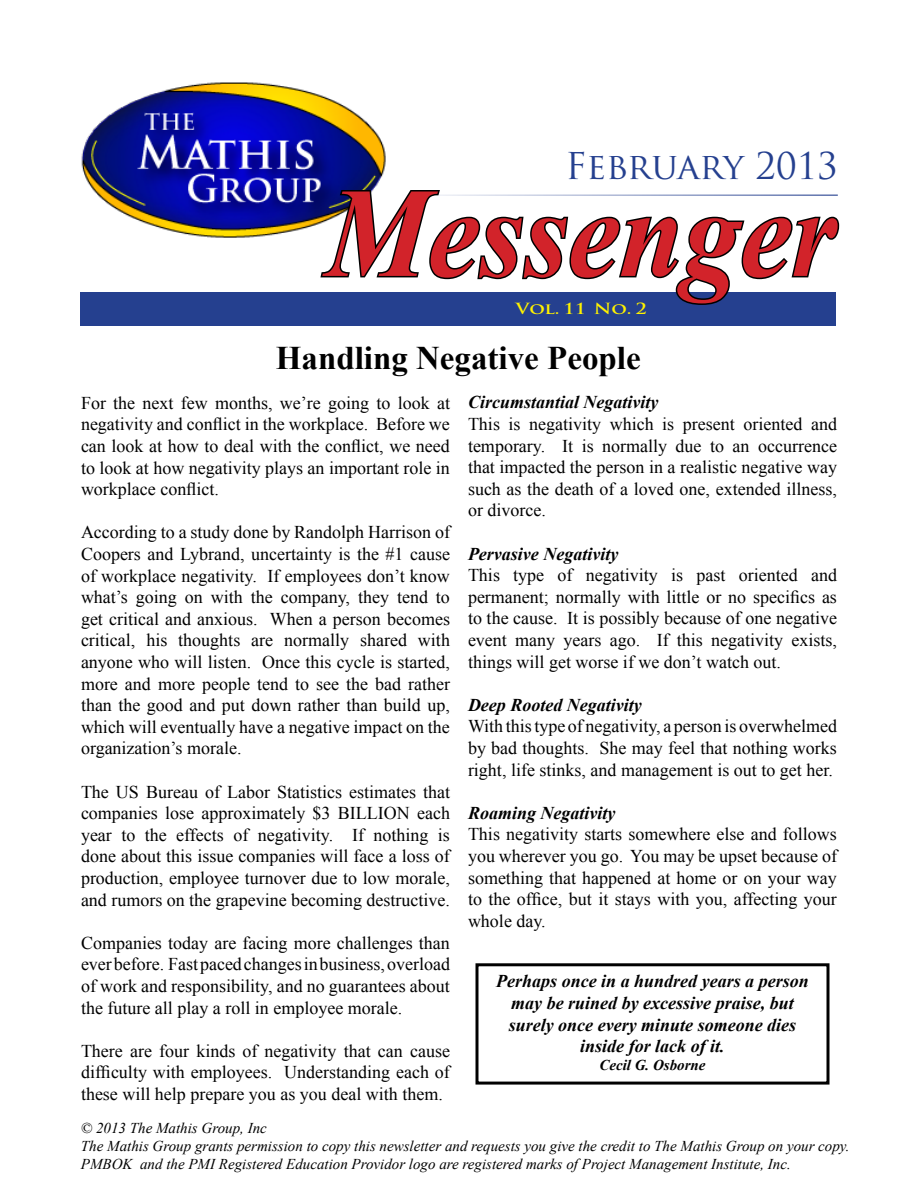
<style>
.page{position:relative;width:918px;height:1188px;background:#fff}
.page>*{position:absolute;margin:0;border:0;box-sizing:border-box;transform-origin:0 0}
.t1{font:italic 700 127.5px "Times New Roman";color:#d2232a;scale:.9 1}
.t2{font:36px "Trajan Pro";color:#25408f}
.t3{font:700 33px "Times New Roman";color:#000}
.t4{font:18px/21.6px "Times New Roman";color:#000;text-align:justify}
.t5{font:italic 700 18px/21.6px "Times New Roman";color:#000;text-align:center}
.t6{font:italic 15px/18px "Times New Roman";color:#000}
.t7{font:italic 700 15px "Times New Roman";color:#000}
.t8{font:700 15px "Trajan Pro";letter-spacing:-.005em;color:#fff200;scale:1.25 1}
</style>
<div class="page">
<div style="left:80px;top:292px;width:756px;height:34px;background:#25408f"></div>
<div style="left:476px;top:963px;width:354px;height:122px;border:3px solid #000"></div>
<img style="left:81px;top:82px;width:305px;height:156px">
<svg style="left:319px;top:187px;width:521px;height:118px"></svg>
<h2 class="t2" style="left:565px;top:144px;width:274px">February 2013</h2>
<h1 class="t1" style="left:326px;top:144px;width:568px">Messenger</h1>
<p class="t8" style="left:516px;top:300px;width:106px">Vol. 11 No. 2</p>
<h3 class="t3" style="left:276px;top:335px;width:366px">Handling Negative People</h3>
<p class="t4" style="left:81px;top:392px;width:371px">For the next few months, we’re going to look at negativity and conflict in the workplace. Before we can look at how to deal with the conflict, we need to look at how negativity plays an important role in workplace conflict.</p>
<p class="t4" style="left:81px;top:521px;width:371px">According to a study done by Randolph Harrison of Coopers and Lybrand, uncertainty is the #1 cause of workplace negativity. If employees don’t know what’s going on with the company, they tend to get critical and anxious. When a person becomes critical, his thoughts are normally shared with anyone who will listen. Once this cycle is started, more and more people tend to see the bad rather than the good and put down rather than build up, which will eventually have a negative impact on the organization’s morale.</p>
<p class="t4" style="left:81px;top:780px;width:371px">The US Bureau of Labor Statistics estimates that companies lose approximately $3 BILLION each year to the effects of negativity. If nothing is done about this issue companies will face a loss of production, employee turnover due to low morale, and rumors on the grapevine becoming destructive.</p>
<p class="t4" style="left:81px;top:932px;width:371px">Companies today are facing more challenges than ever before. Fast paced changes in business, overload of work and responsibility, and no guarantees about the future all play a roll in employee morale.</p>
<p class="t4" style="left:81px;top:1040px;width:371px">There are four kinds of negativity that can cause difficulty with employees. Understanding each of these will help prepare you as you deal with them.</p>
<p class="t5" style="left:468px;top:391px;width:192px">Circumstantial Negativity</p>
<p class="t4" style="left:468px;top:413px;width:371px">This is negativity which is present oriented and temporary. It is normally due to an occurrence that impacted the person in a realistic negative way such as the death of a loved one, extended illness, or divorce.</p>
<p class="t5" style="left:468px;top:542px;width:152px">Pervasive Negativity</p>
<p class="t4" style="left:468px;top:564px;width:371px">This type of negativity is past oriented and permanent; normally with little or no specifics as to the cause. It is possibly because of one negative event many years ago. If this negativity exists, things will get worse if we don’t watch out.</p>
<p class="t5" style="left:468px;top:694px;width:175px">Deep Rooted Negativity</p>
<p class="t4" style="left:468px;top:715px;width:371px">With this type of negativity, a person is overwhelmed by bad thoughts. She may feel that nothing works right, life stinks, and management is out to get her.</p>
<p class="t5" style="left:468px;top:802px;width:149px">Roaming Negativity</p>
<p class="t4" style="left:468px;top:823px;width:371px">This negativity starts somewhere else and follows you wherever you go. You may be upset because of something that happened at home or on your way to the office, but it stays with you, affecting your whole day.</p>
<p class="t5" style="left:496px;top:970px;width:314px">Perhaps once in a hundred years a person may be ruined by excessive praise, but surely once every minute someone dies inside for lack of it.</p>
<p class="t7" style="left:599px;top:1055px;width:108px">Cecil G. Osborne</p>
<p class="t6" style="left:81px;top:1119px;width:770px">© 2013 The Mathis Group, Inc<br>The Mathis Group grants permission to copy this newsletter and requests you give the credit to The Mathis Group on your copy.<br>PMBOK and the PMI Registered Education Providor logo are registered marks of Project Management Institute, Inc.</p>
</div>
